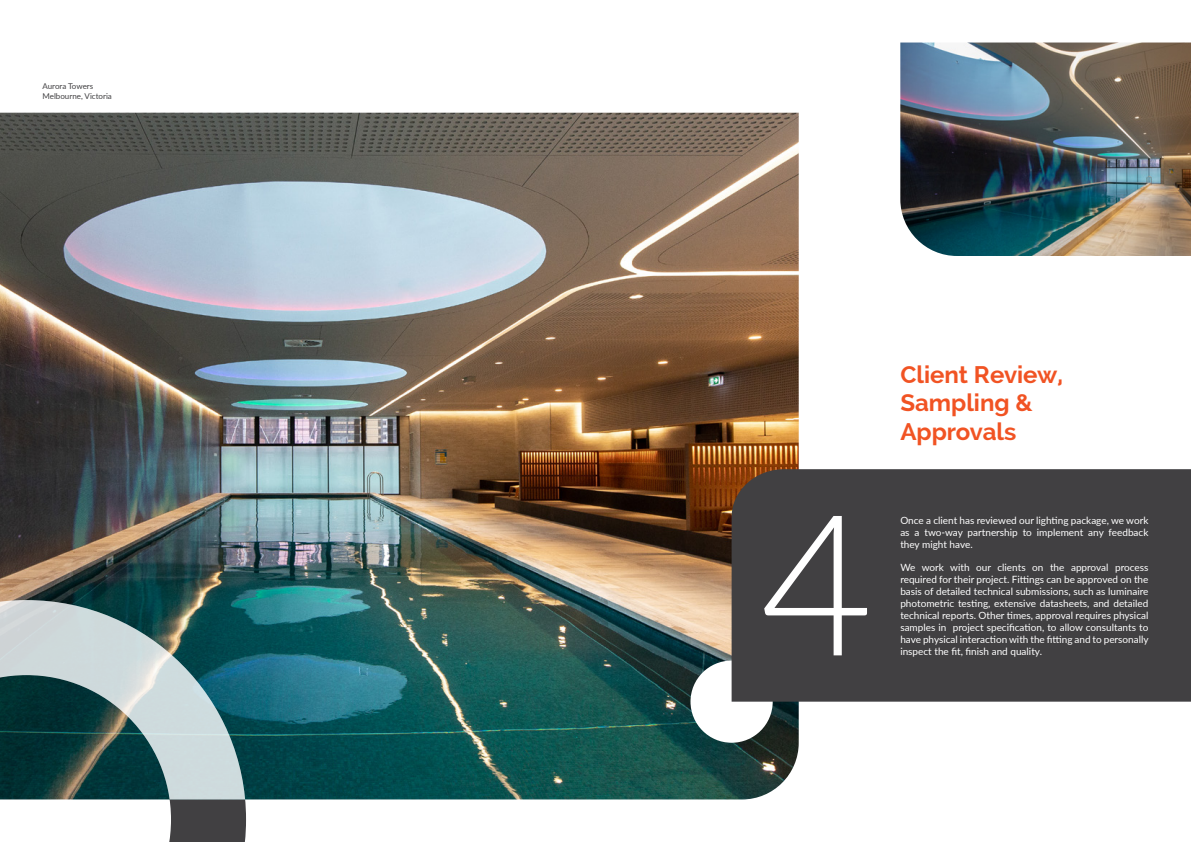
<style>
.page{position:relative;width:1191px;height:842px;background:#fff}
.page>*{position:absolute;margin:0;border:0;box-sizing:border-box;transform-origin:0 0}
.t1{font:700 24px/28.8px "Raleway";color:#f15323}
.t2{font:10px/12px "Lato";color:#fff;text-align:justify}
.t3{font:8px/10px "Lato";color:#414042}
</style>
<div class="page">
<img style="left:0;top:113px;width:798px;height:686px">
<svg style="left:0;top:600px;width:246px;height:242px"></svg>
<div style="left:690px;top:660px;width:82px;height:83px;background:#fff;border-radius:50%"></div>
<div style="left:731px;top:469px;width:460px;height:233px;background:#414042"></div>
<img style="left:900px;top:43px;width:291px;height:213px">
<svg style="left:764px;top:516px;width:103px;height:139px"></svg>
<p class="t3" style="left:43px;top:80px;width:71px">Aurora Towers<br>Melbourne, Victoria</p>
<h1 class="t1" style="left:900px;top:362px;width:164px">Client Review,<br>Sampling &amp;<br>Approvals</h1>
<p class="t2" style="left:900px;top:514px;width:250px">Once a client has reviewed our lighting package, we work as a two-way partnership to implement any feedback they might have.</p>
<p class="t2" style="left:900px;top:561px;width:250px">We work with our clients on the approval process required for their project. Fittings can be approved on the basis of detailed technical submissions, such as luminaire photometric testing, extensive datasheets, and detailed technical reports. Other times, approval requires physical samples in project specification, to allow consultants to have physical interaction with the fitting and to personally inspect the fit, finish and quality.</p>
</div>
